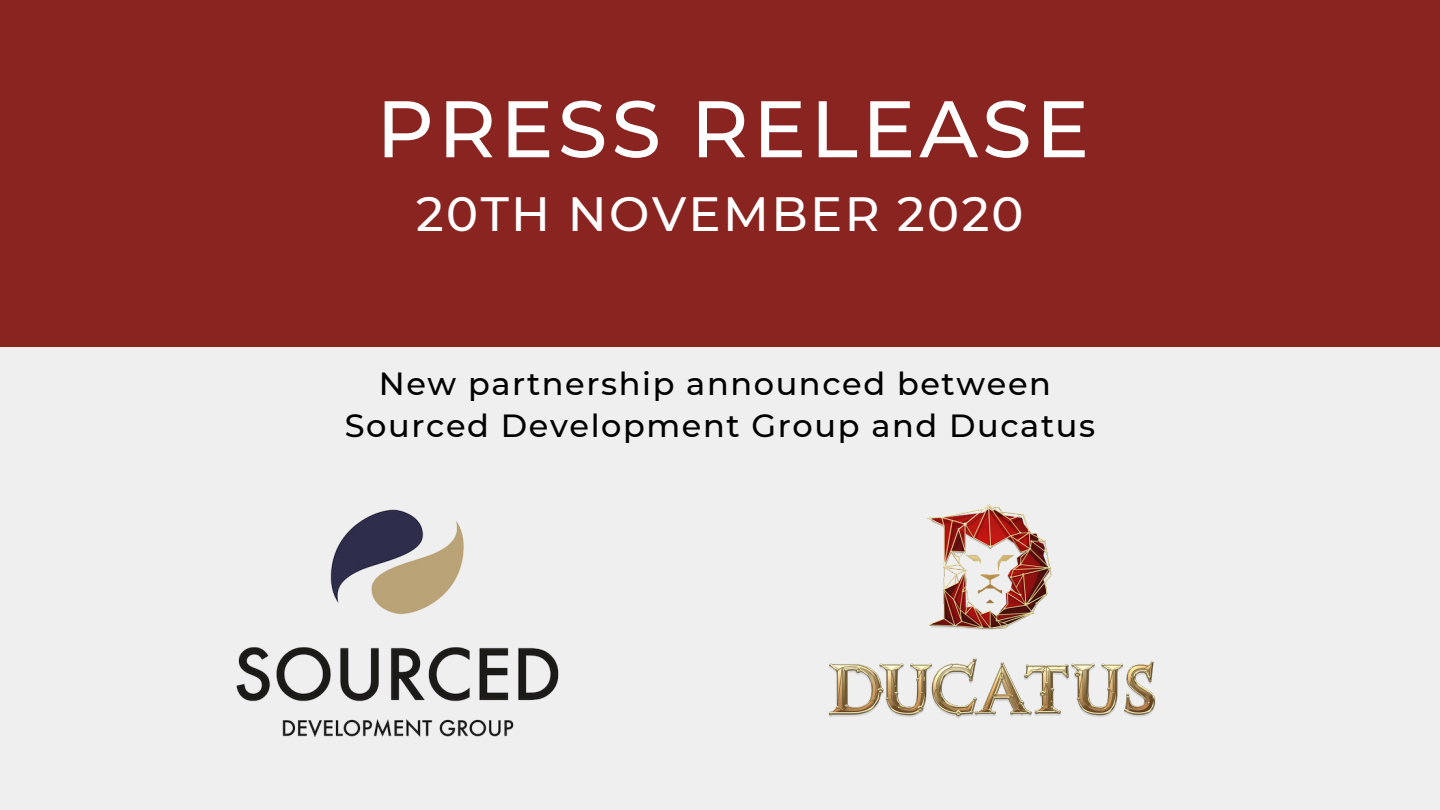
<style>
.page{position:relative;width:1440px;height:810px;background:#efefef}
.page>*{position:absolute;margin:0;border:0;box-sizing:border-box;transform-origin:0 0}
.t1{font:500 80px "Montserrat";letter-spacing:.05em;color:#fff}
.t2{font:500 48px "Montserrat";letter-spacing:.05em;color:#fff}
.t3{font:500 32px/41.2px "Montserrat";letter-spacing:.05em;color:#000;text-align:center}
</style>
<div class="page">
<div style="left:0;top:0;width:1440px;height:347px;background:#8a2420"></div>
<img style="left:236px;top:509px;width:323px;height:228px">
<img style="left:828px;top:504px;width:328px;height:214px">
<h1 class="t1" style="left:376px;top:80px;width:715px">PRESS RELEASE</h1>
<h2 class="t2" style="left:416px;top:185px;width:609px">20TH NOVEMBER 2020</h2>
<p class="t3" style="left:345px;top:363px;width:752px">New partnership announced between<br>Sourced Development Group and Ducatus</p>
</div>
